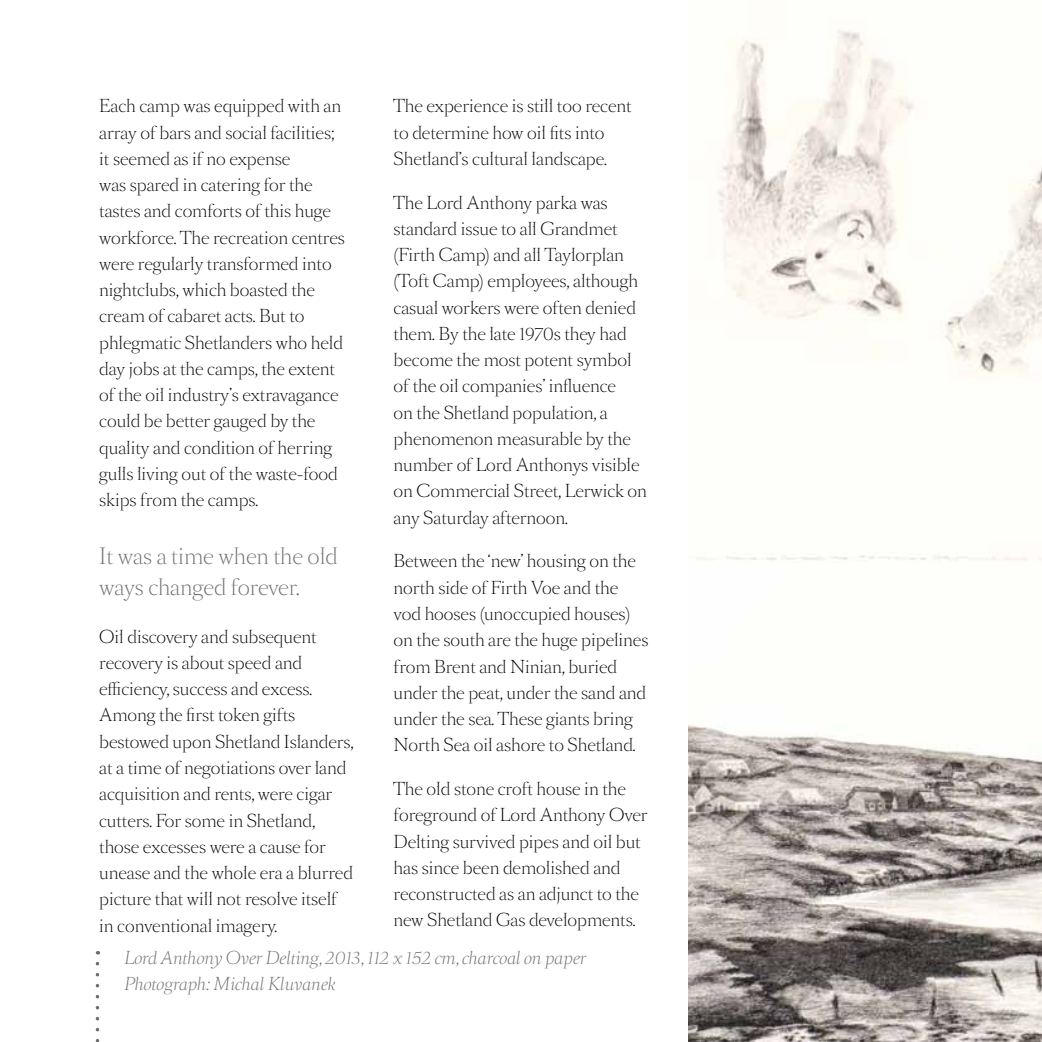
<style>
.page{position:relative;width:1042px;height:1042px;background:#fff}
.page>*{position:absolute;margin:0;border:0;box-sizing:border-box;transform-origin:0 0}
.t1{font:300 21px/31.5px "Sang Bleu BP";color:#6d6e71}
.t2{font:300 16.62px/26.2px "Sang Bleu BP";color:#000}
.t3{font:italic 300 16.62px/26.2px "Sang Bleu BP";color:#6d6e71}
</style>
<div class="page">
<img style="left:688px;top:30px;width:354px;height:1012px">
<svg style="left:96px;top:963px;width:3px;height:79px"></svg>
<p class="t2" style="left:99px;top:93px;width:247px">Each camp was equipped with an array of bars and social facilities; it seemed as if no expense<br>was spared in catering for the tastes and comforts of this huge workforce. The recreation centres were regularly transformed into nightclubs, which boasted the cream of cabaret acts. But to phlegmatic Shetlanders who held day jobs at the camps, the extent of the oil industry’s extravagance could be better gauged by the quality and condition of herring gulls living out of the waste-food skips from the camps.</p>
<p class="t1" style="left:99px;top:540px;width:240px">It was a time when the old ways changed forever.</p>
<p class="t2" style="left:99px;top:623px;width:256px">Oil discovery and subsequent recovery is about speed and efficiency, success and excess.<br>Among the first token gifts bestowed upon Shetland Islanders, at a time of negotiations over land acquisition and rents, were cigar cutters. For some in Shetland, those excesses were a cause for unease and the whole era a blurred picture that will not resolve itself in conventional imagery.</p>
<p class="t2" style="left:394px;top:93px;width:239px">The experience is still too recent to determine how oil fits into<br>Shetland’s cultural landscape.</p>
<p class="t2" style="left:394px;top:189px;width:255px">The Lord Anthony parka was standard issue to all Grandmet (Firth Camp) and all Taylorplan (Toft Camp) employees, although casual workers were often denied them. By the late 1970s they had become the most potent symbol of the oil companies’ influence<br>on the Shetland population, a phenomenon measurable by the number of Lord Anthonys visible on Commercial Street, Lerwick on any Saturday afternoon.</p>
<p class="t2" style="left:394px;top:548px;width:256px">Between the ‘new’ housing on the north side of Firth Voe and the vod hooses (unoccupied houses) on the south are the huge pipelines from Brent and Ninian, buried under the peat, under the sand and under the sea. These giants bring<br>North Sea oil ashore to Shetland.</p>
<p class="t2" style="left:394px;top:775px;width:255px">The old stone croft house in the foreground of Lord Anthony Over<br>Delting survived pipes and oil but has since been demolished and reconstructed as an adjunct to the new Shetland Gas developments.</p>
<p class="t3" style="left:124px;top:944px;width:463px">Lord Anthony Over Delting, 2013, 112 x 152 cm, charcoal on paper<br>Photograph: Michal Kluvanek</p>
</div>
